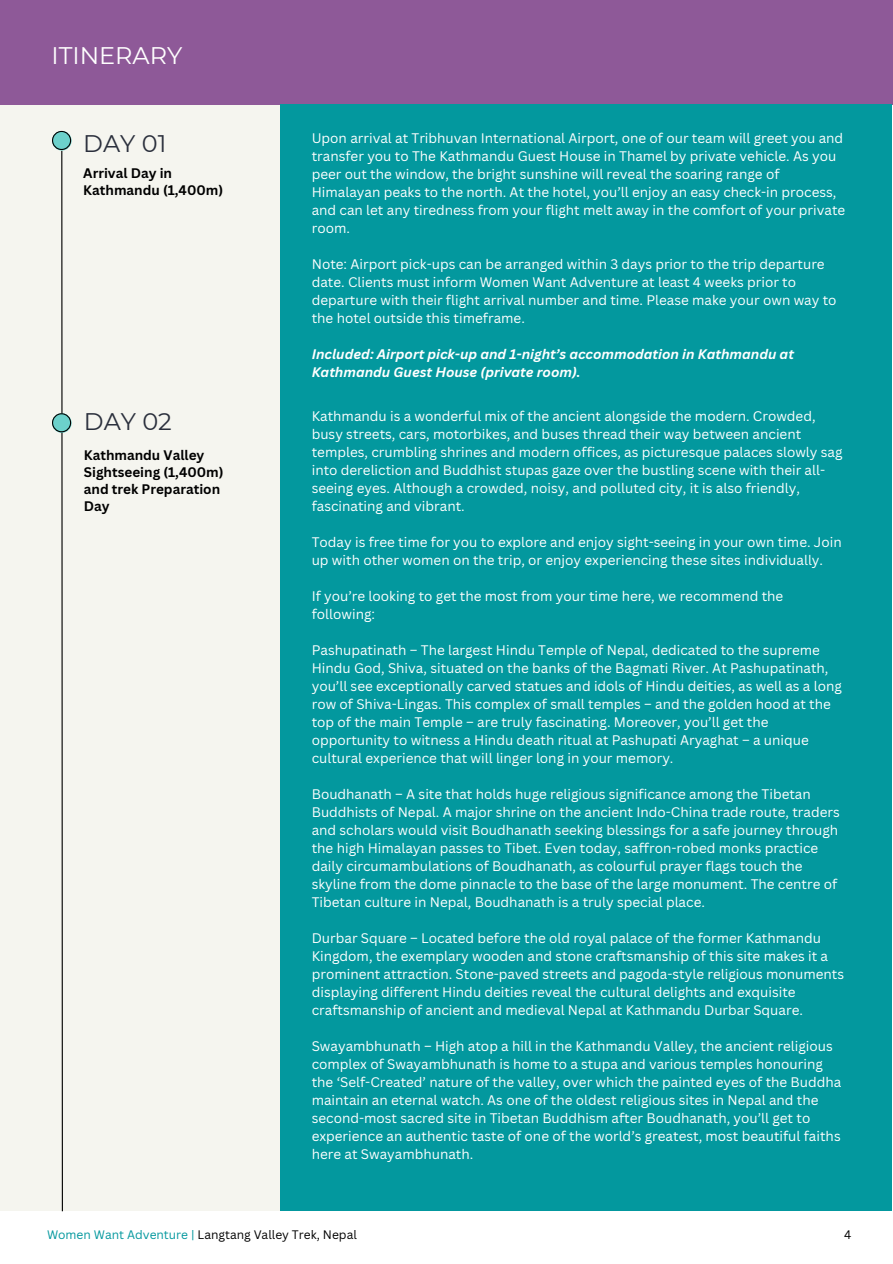
<style>
.page{position:relative;width:893px;height:1264px;background:#fff}
.page>*{position:absolute;margin:0;border:0;box-sizing:border-box;transform-origin:0 0}
.t1{font:24px "Montserrat";color:#2a2f3c}
.t2{font:24px "Montserrat";color:#fff}
.t3{font:13.5px/18px "Canva Sans";color:#fff}
.t4{font:italic 700 13.5px/18px "Canva Sans";color:#fff}
.t5{font:700 13.5px/16.8px "Canva Sans";color:#000}
.t6{font:12px "Canva Sans";color:#000}
.s1{color:#03989e}
</style>
<div class="page">
<div style="left:0;top:104px;width:280px;height:1106px;background:#f5f5ef"></div>
<div style="left:0;top:0;width:892px;height:105px;background:#8e5998"></div>
<svg style="left:52px;top:131px;width:19px;height:1081px"></svg>
<div style="left:280px;top:104px;width:612px;height:1106px;background:#03989e"></div>
<p class="t2" style="left:51px;top:41px;width:132px">ITINERARY</p>
<p class="t1" style="left:83px;top:129px;width:85px">DAY 01</p>
<p class="t5" style="left:83px;top:164px;width:141px">Arrival Day in<br>Kathmandu (1,400m)</p>
<p class="t1" style="left:84px;top:407px;width:89px">DAY 02</p>
<p class="t5" style="left:84px;top:447px;width:141px">Kathmandu Valley<br>Sightseeing (1,400m) and trek Preparation<br>Day</p>
<p class="t3" style="left:312px;top:129px;width:535px">Upon arrival at Tribhuvan International Airport, one of our team will greet you and transfer you to The Kathmandu Guest House in Thamel by private vehicle. As you peer out the window, the bright sunshine will reveal the soaring range of Himalayan peaks to the north. At the hotel, you’ll enjoy an easy check-in process, and can let any tiredness from your flight melt away in the comfort of your private room.</p>
<p class="t3" style="left:312px;top:255px;width:526px">Note: Airport pick-ups can be arranged within 3 days prior to the trip departure date. Clients must inform Women Want Adventure at least 4 weeks prior to departure with their flight arrival number and time. Please make your own way to the hotel outside this timeframe.</p>
<p class="t4" style="left:312px;top:345px;width:483px">Included: Airport pick-up and 1-night’s accommodation in Kathmandu at<br>Kathmandu Guest House (private room).</p>
<p class="t3" style="left:312px;top:407px;width:532px">Kathmandu is a wonderful mix of the ancient alongside the modern. Crowded, busy streets, cars, motorbikes, and buses thread their way between ancient temples, crumbling shrines and modern offices, as picturesque palaces slowly sag into dereliction and Buddhist stupas gaze over the bustling scene with their all&shy;seeing eyes. Although a crowded, noisy, and polluted city, it is also friendly, fascinating and vibrant.</p>
<p class="t3" style="left:312px;top:533px;width:531px">Today is free time for you to explore and enjoy sight-seeing in your own time. Join up with other women on the trip, or enjoy experiencing these sites individually.</p>
<p class="t3" style="left:312px;top:587px;width:473px">If you’re looking to get the most from your time here, we recommend the following:</p>
<p class="t3" style="left:312px;top:641px;width:531px">Pashupatinath – The largest Hindu Temple of Nepal, dedicated to the supreme Hindu God, Shiva, situated on the banks of the Bagmati River. At Pashupatinath, you’ll see exceptionally carved statues and idols of Hindu deities, as well as a long row of Shiva-Lingas. This complex of small temples – and the golden hood at the top of the main Temple – are truly fascinating. Moreover, you’ll get the opportunity to witness a Hindu death ritual at Pashupati Aryaghat – a unique cultural experience that will linger long in your memory.</p>
<p class="t3" style="left:312px;top:785px;width:529px">Boudhanath – A site that holds huge religious significance among the Tibetan Buddhists of Nepal. A major shrine on the ancient Indo-China trade route, traders and scholars would visit Boudhanath seeking blessings for a safe journey through the high Himalayan passes to Tibet. Even today, saffron-robed monks practice daily circumambulations of Boudhanath, as colourful prayer flags touch the skyline from the dome pinnacle to the base of the large monument. The centre of Tibetan culture in Nepal, Boudhanath is a truly special place.</p>
<p class="t3" style="left:312px;top:928px;width:534px">Durbar Square – Located before the old royal palace of the former Kathmandu Kingdom, the exemplary wooden and stone craftsmanship of this site makes it a prominent attraction. Stone-paved streets and pagoda-style religious monuments displaying different Hindu deities reveal the cultural delights and exquisite craftsmanship of ancient and medieval Nepal at Kathmandu Durbar Square.</p>
<p class="t3" style="left:312px;top:1036px;width:531px">Swayambhunath – High atop a hill in the Kathmandu Valley, the ancient religious complex of Swayambhunath is home to a stupa and various temples honouring the ‘Self-Created’ nature of the valley, over which the painted eyes of the Buddha maintain an eternal watch. As one of the oldest religious sites in Nepal and the second-most sacred site in Tibetan Buddhism after Boudhanath, you’ll get to experience an authentic taste of one of the world’s greatest, most beautiful faiths here at Swayambhunath.</p>
<p class="t6" style="left:47px;top:1225px;width:311px"><span class="s1">Women Want Adventure |</span> Langtang Valley Trek, Nepal</p>
<p class="t6" style="left:844px;top:1225px;width:9px">4</p>
</div>
